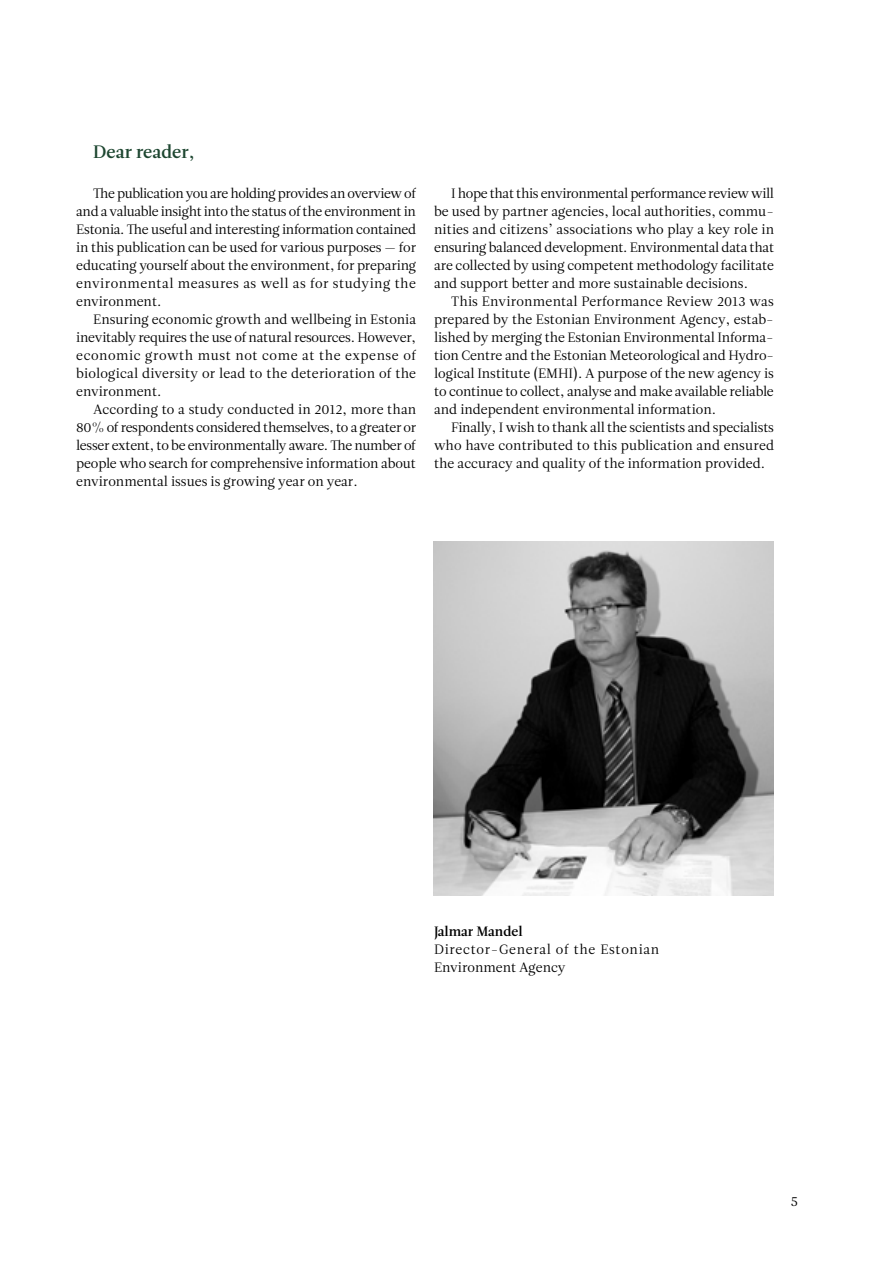
<style>
.page{position:relative;width:893px;height:1263px;background:#fff}
.page>*{position:absolute;margin:0;border:0;box-sizing:border-box;transform-origin:0 0}
.t1{font:18px "Leitura Roman 3";color:#1d4630}
.t2{font:13.5px/18px "Leitura Roman 1";color:#000;text-align:justify}
.t3{font:13.5px/18px "Leitura Roman 1";letter-spacing:.05em;color:#000}
.t4{font:13.5px "Leitura Roman 3";color:#000}
</style>
<div class="page">
<img style="left:434px;top:542px;width:340px;height:353px">
<h1 class="t1" style="left:93px;top:142px;width:103px">Dear reader,</h1>
<p class="t2" style="left:76px;top:185px;width:342px;text-indent:17px">The publication you are holding provides an overview of and a valuable insight into the status of the environment in Estonia. The useful and interesting information contained in this publication can be used for various purposes — for educating yourself about the environment, for preparing environmental measures as well as for studying the environment.</p>
<p class="t2" style="left:76px;top:311px;width:341px;text-indent:17px">Ensuring economic growth and wellbeing in Estonia inevitably requires the use of natural resources. However, economic growth must not come at the expense of biological diversity or lead to the deterioration of the environment.</p>
<p class="t2" style="left:76px;top:400px;width:342px;text-indent:17px">According to a study conducted in 2012, more than 80% of respondents considered themselves, to a greater or lesser extent, to be environmentally aware. The number of people who search for comprehensive information about environmental issues is growing year on year.</p>
<p class="t2" style="left:434px;top:184px;width:342px;text-indent:17px">I hope that this environmental performance review will be used by partner agencies, local authorities, commu&shy;nities and citizens’ associations who play a key role in ensuring balanced development. Environmental data that are collected by using competent methodology facilitate and support better and more sustainable decisions.</p>
<p class="t2" style="left:434px;top:292px;width:341px;text-indent:17px">This Environmental Performance Review 2013 was prepared by the Estonian Environment Agency, estab&shy;lished by merging the Estonian Environmental Informa&shy;tion Centre and the Estonian Meteorological and Hydro&shy;logical Institute (EMHI). A purpose of the new agency is to continue to collect, analyse and make available reliable and independent environmental information.</p>
<p class="t2" style="left:434px;top:418px;width:342px;text-indent:17px">Finally, I wish to thank all the scientists and specialists who have contributed to this publication and ensured the accuracy and quality of the information provided.</p>
<p class="t4" style="left:434px;top:923px;width:90px">Jalmar Mandel</p>
<p class="t3" style="left:434px;top:941px;width:227px">Director-General of the Estonian<br>Environment Agency</p>
<p class="t2" style="left:791px;top:1193px;width:9px">5</p>
</div>
